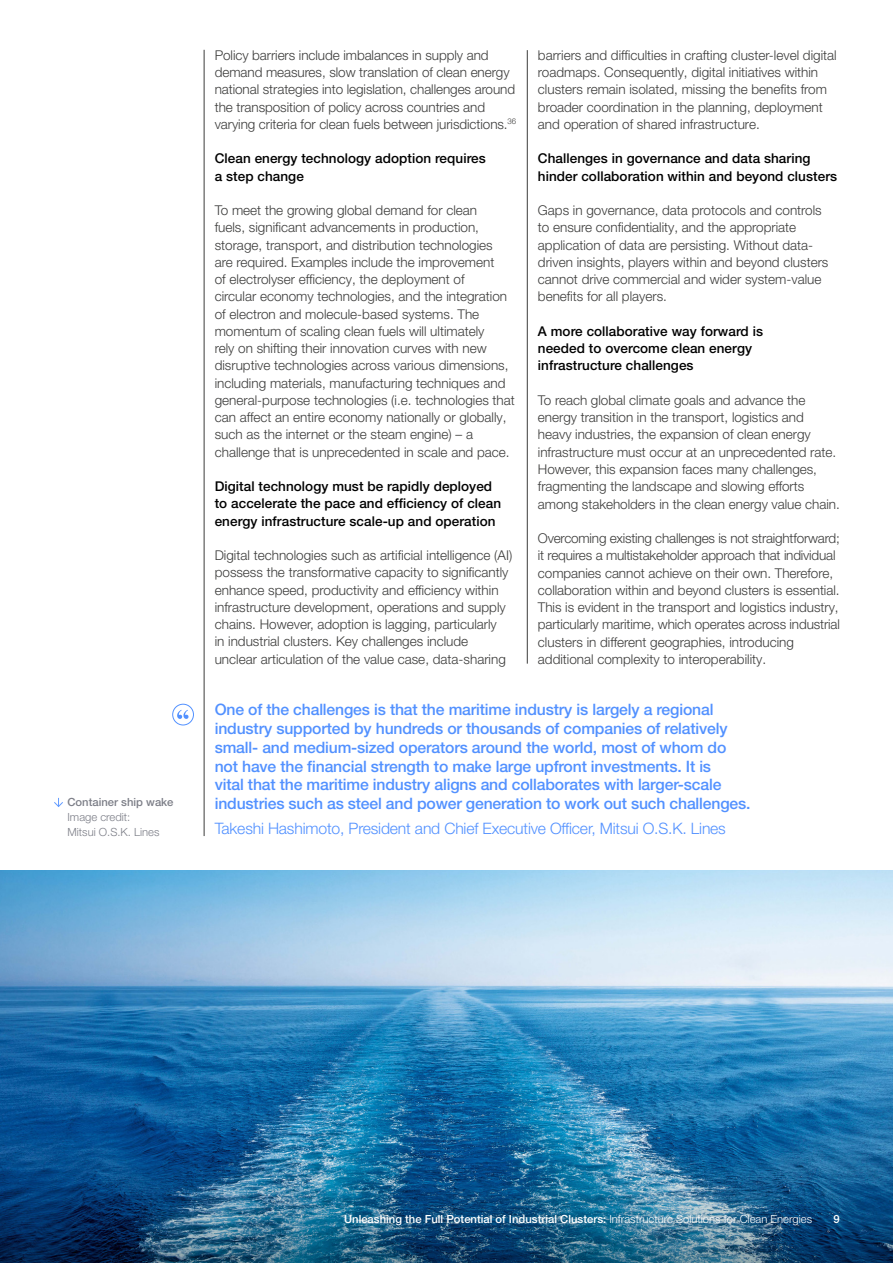
<style>
.page{position:relative;width:893px;height:1263px;background:#fff}
.page>*{position:absolute;margin:0;border:0;box-sizing:border-box;transform-origin:0 0}
.t1{font:500 15.75px/18.8px "Helvetica Neue LT Pro";letter-spacing:-.01em;color:#5291ff}
.t2{font:300 15.75px "Helvetica Neue LT Pro";letter-spacing:-.01em;color:#5291ff}
.t3{font:300 13.5px/17.2px "Helvetica Neue LT Pro";color:#3c3c3b}
.t4{font:500 13.5px/17.2px "Helvetica Neue LT Pro";letter-spacing:.005em;color:#000}
.t5{font:500 11.25px "Helvetica Neue LT Pro";color:#fff}
.t6{font:300 11.25px/15px "Helvetica Neue LT Pro";color:#7d7f88}
.t7{font:500 11.25px "Helvetica Neue LT Pro";color:#7d7f88}
.s1{font-weight:300}
</style>
<div class="page">
<hr style="left:204px;top:50px;width:1px;height:786px;background:#3c3c3b">
<hr style="left:527px;top:50px;width:1px;height:614px;background:#3c3c3b">
<div style="left:172px;top:704px;width:22px;height:21px;border:1px solid #5291ff;border-radius:50%"></div>
<svg style="left:177px;top:710px;width:11px;height:9px"></svg>
<img style="left:0;top:871px;width:893px;height:392px">
<svg style="left:54px;top:798px;width:9px;height:9px"></svg>
<p class="t7" style="left:67px;top:795px;width:108px">Container ship wake</p>
<p class="t6" style="left:67px;top:809px;width:94px">Image credit:<br>Mitsui O.S.K. Lines</p>
<p class="t3" style="left:215px;top:46px;width:303px">Policy barriers include imbalances in supply and demand measures, slow translation of clean energy national strategies into legislation, challenges around the transposition of policy across countries and varying criteria for clean fuels between jurisdictions.<sup>36</sup></p>
<p class="t4" style="left:215px;top:150px;width:273px">Clean energy technology adoption requires a step change</p>
<p class="t3" style="left:215px;top:201px;width:302px">To meet the growing global demand for clean<br>fuels, significant advancements in production, storage, transport, and distribution technologies<br>are required. Examples include the improvement<br>of electrolyser efficiency, the deployment of<br>circular economy technologies, and the integration of electron and molecule-based systems. The momentum of scaling clean fuels will ultimately<br>rely on shifting their innovation curves with new disruptive technologies across various dimensions, including materials, manufacturing techniques and general-purpose technologies (i.e. technologies that can affect an entire economy nationally or globally, such as the internet or the steam engine) – a challenge that is unprecedented in scale and pace.</p>
<p class="t4" style="left:215px;top:478px;width:288px">Digital technology must be rapidly deployed to accelerate the pace and efficiency of clean energy infrastructure scale-up and operation</p>
<p class="t3" style="left:215px;top:546px;width:299px">Digital technologies such as artificial intelligence (AI) possess the transformative capacity to significantly enhance speed, productivity and efficiency within infrastructure development, operations and supply chains. However, adoption is lagging, particularly<br>in industrial clusters. Key challenges include unclear articulation of the value case, data-sharing</p>
<p class="t3" style="left:538px;top:46px;width:300px">barriers and difficulties in crafting cluster-level digital roadmaps. Consequently, digital initiatives within clusters remain isolated, missing the benefits from broader coordination in the planning, deployment and operation of shared infrastructure.</p>
<p class="t4" style="left:538px;top:150px;width:301px">Challenges in governance and data sharing hinder collaboration within and beyond clusters</p>
<p class="t3" style="left:538px;top:201px;width:292px">Gaps in governance, data protocols and controls to ensure confidentiality, and the appropriate application of data are persisting. Without data&shy;driven insights, players within and beyond clusters cannot drive commercial and wider system-value benefits for all players.</p>
<p class="t4" style="left:538px;top:322px;width:227px">A more collaborative way forward is needed to overcome clean energy infrastructure challenges</p>
<p class="t3" style="left:538px;top:391px;width:303px">To reach global climate goals and advance the energy transition in the transport, logistics and heavy industries, the expansion of clean energy infrastructure must occur at an unprecedented rate.<br>However, this expansion faces many challenges, fragmenting the landscape and slowing efforts among stakeholders in the clean energy value chain.</p>
<p class="t3" style="left:538px;top:529px;width:303px">Overcoming existing challenges is not straightforward; it requires a multistakeholder approach that individual companies cannot achieve on their own. Therefore, collaboration within and beyond clusters is essential.<br>This is evident in the transport and logistics industry, particularly maritime, which operates across industrial clusters in different geographies, introducing additional complexity to interoperability.</p>
<p class="t1" style="left:215px;top:700px;width:537px">One of the challenges is that the maritime industry is largely a regional industry supported by hundreds or thousands of companies of relatively small- and medium-sized operators around the world, most of whom do not have the financial strength to make large upfront investments. It is<br>vital that the maritime industry aligns and collaborates with larger-scale industries such as steel and power generation to work out such challenges.</p>
<p class="t2" style="left:215px;top:819px;width:513px">Takeshi Hashimoto, President and Chief Executive Officer, Mitsui O.S.K. Lines</p>
<p class="t5" style="left:344px;top:1212px;width:470px">Unleashing the Full Potential of Industrial Clusters: <span class="s1">Infrastructure Solutions for Clean Energies</span></p>
<p class="t5" style="left:834px;top:1212px;width:8px">9</p>
</div>
